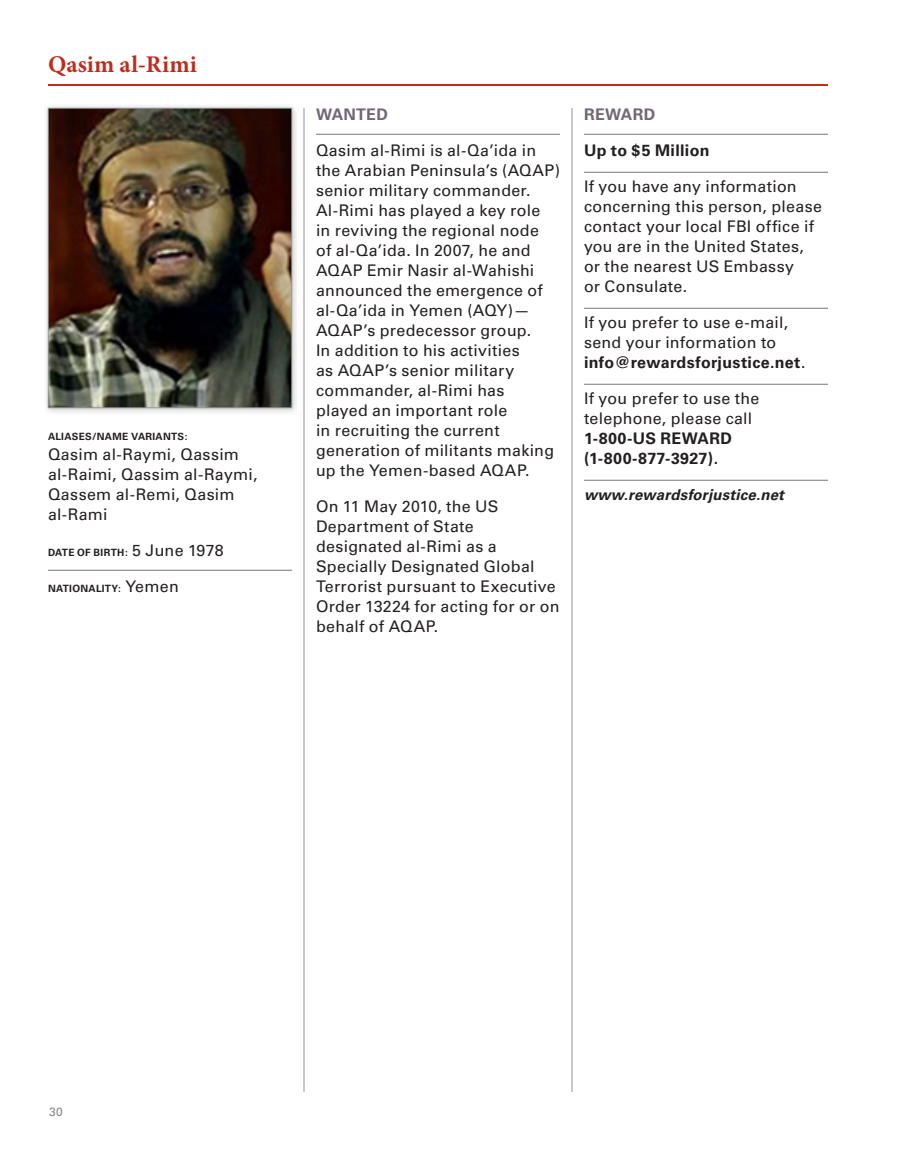
<style>
.page{position:relative;width:900px;height:1152px;background:#fff}
.page>*{position:absolute;margin:0;border:0;box-sizing:border-box;transform-origin:0 0}
.Individual___Group_n{font:700 24px "Minion Pro";letter-spacing:.01em;color:#c02c1b}
.Body{font:16px/20px "Univers";letter-spacing:.015em;color:#231f20}
.Body_Reward{font:16px/20px "Univers";letter-spacing:.015em;color:#231f20}
.Attributes_last{font:16px/20px "Univers";letter-spacing:.01em;color:#231f20}
.Body_Reward-2{font:700 16px "Univers";letter-spacing:.02em;color:#231f20}
.Wanted_Reward{font:700 16px "Univers";letter-spacing:.02em;color:#716776}
.rewardsforjustice_ne{font:italic 700 15px "Univers";letter-spacing:.01em;color:#231f20}
.t1{font:12px "Univers";color:#808285}
.Attributes_last-2{font:700 10px "Univers";letter-spacing:.03em;color:#231f20}
.Attributes_line{font:700 10px "Univers";letter-spacing:.03em;color:#231f20}
.s1{font-weight:400;font-size:16px}
.s2{font-weight:700}
</style>
<div class="page">
<hr style="left:304px;top:108px;width:1px;height:984px;background:#939598">
<hr style="left:572px;top:108px;width:1px;height:984px;background:#939598">
<hr style="left:48px;top:84px;width:780px;height:2px;background:#c02c1b">
<div style="left:42px;top:102px;width:258px;height:314px;background:#231f20;opacity:.25"></div>
<img style="left:50px;top:110px;width:240px;height:296px">
<div style="left:48px;top:108px;width:244px;height:300px;border:1px solid #939598"></div>
<hr style="left:584px;top:134px;width:244px;height:1px;background:#76787b">
<hr style="left:584px;top:172px;width:244px;height:1px;background:#76787b">
<hr style="left:584px;top:308px;width:244px;height:1px;background:#76787b">
<hr style="left:584px;top:384px;width:244px;height:1px;background:#76787b">
<hr style="left:584px;top:480px;width:244px;height:1px;background:#76787b">
<hr style="left:48px;top:570px;width:244px;height:1px;background:#76787b">
<hr style="left:316px;top:134px;width:244px;height:1px;background:#76787b">
<p class="Individual___Group_n" style="left:48px;top:47px;width:150px">Qasim al-Rimi</p>
<p class="Attributes_last-2" style="left:48px;top:431px;width:141px">ALIASES/NAME VARIANTS:</p>
<p class="Attributes_last" style="left:48px;top:444px;width:211px">Qasim al-Raymi, Qassim al-Raimi, Qassim al-Raymi,<br>Qassem al-Remi, Qasim al-Rami</p>
<p class="Attributes_line" style="left:48px;top:547px;width:177px">DATE OF BIRTH: <span class="s1">5 June 1978</span></p>
<p class="Attributes_last-2" style="left:48px;top:583px;width:132px">NATIONALITY: <span class="s1">Yemen</span></p>
<p class="Wanted_Reward" style="left:316px;top:105px;width:73px">WANTED</p>
<p class="Body" style="left:316px;top:140px;width:245px">Qasim al-Rimi is al-Qa’ida in the Arabian Peninsula’s (AQAP) senior military commander.<br>Al-Rimi has played a key role<br>in reviving the regional node<br>of al-Qa’ida. In 2007, he and<br>AQAP Emir Nasir al-Wahishi announced the emergence of al-Qa’ida in Yemen (AQY)—<br>AQAP’s predecessor group.<br>In addition to his activities<br>as AQAP’s senior military commander, al-Rimi has played an important role<br>in recruiting the current generation of militants making up the Yemen-based AQAP.</p>
<p class="Body" style="left:316px;top:496px;width:245px">On 11 May 2010, the US<br>Department of State designated al-Rimi as a<br>Specially Designated Global<br>Terrorist pursuant to Executive<br>Order 13224 for acting for or on behalf of AQAP.</p>
<p class="Wanted_Reward" style="left:584px;top:105px;width:73px">REWARD</p>
<p class="Body_Reward-2" style="left:584px;top:141px;width:127px">Up to $5 Million</p>
<p class="Body_Reward" style="left:584px;top:176px;width:239px">If you have any information concerning this person, please contact your local FBI office if you are in the United States, or the nearest US Embassy<br>or Consulate.</p>
<p class="Body_Reward" style="left:584px;top:312px;width:223px">If you prefer to use e-mail, send your information to <span class="s2">info@rewardsforjustice.net</span>.</p>
<p class="Body_Reward" style="left:584px;top:388px;width:177px">If you prefer to use the telephone, please call<br><span class="s2">1-800-US REWARD (1-800-877-3927).</span></p>
<p class="rewardsforjustice_ne" style="left:584px;top:486px;width:202px">www.rewardsforjustice.net</p>
<p class="t1" style="left:49px;top:1105px;width:15px">30</p>
</div>
